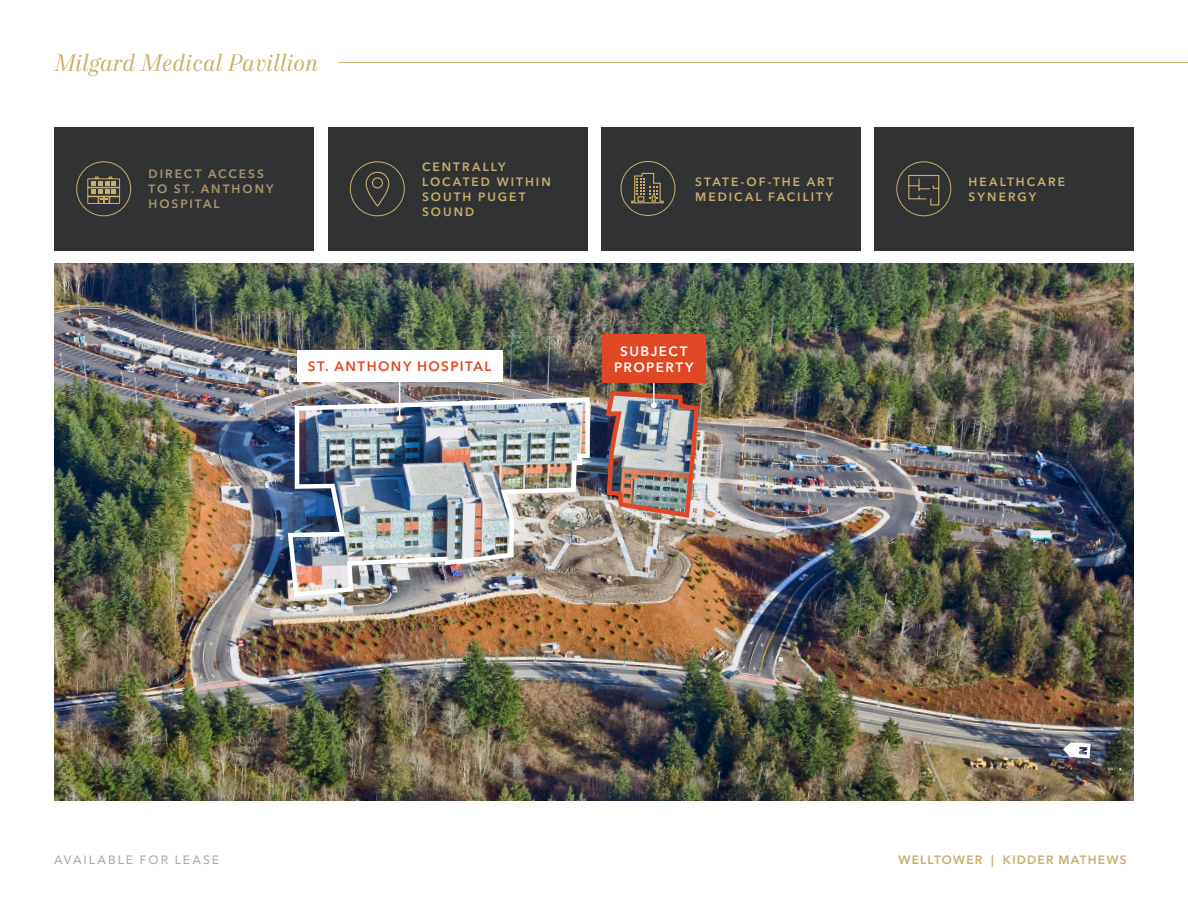
<style>
.page{position:relative;width:1188px;height:918px;background:#fff}
.page>*{position:absolute;margin:0;border:0;box-sizing:border-box;transform-origin:0 0}
.t1{font:italic 24px "Mort Modern 08";letter-spacing:.01em;color:#cbae6b}
.Subject_Property_Label_-_White_2023{font:600 13.5px "Avenir Next LT Pro";letter-spacing:.105em;color:#e04825}
.Subject_Property_Label_-_White_2023-2{font:600 13.5px/16.5px "Avenir Next LT Pro";letter-spacing:.105em;color:#fff;text-align:center}
.Subhead_-_Level_1_-_Gold_2022{font:600 12px/15px "Avenir Next LT Pro";letter-spacing:.17em;color:#cbae6b}
.Subhead_-_Level_1_-_Gold_2022-2{font:600 12px/15px "Avenir Next LT Pro";letter-spacing:.17em;color:#ac976d}
.Subhead_-_Level_1_-_Gold_2022-3{font:600 12px "Avenir Next LT Pro";letter-spacing:.1em;color:#cbae6b}
.t2{font:500 12px "Avenir Next LT Pro";letter-spacing:.17em;color:#afabac}
</style>
<div class="page">
<img style="left:54px;top:264px;width:1080px;height:537px">
<svg style="left:1063px;top:742px;width:28px;height:16px"></svg>
<hr style="left:399px;top:374px;width:1px;height:44px;background:#fff">
<div style="left:297px;top:350px;width:205px;height:32px;background:#fff"></div>
<hr style="left:653px;top:373px;width:2px;height:32px;background:#fff">
<img style="left:603px;top:388px;width:98px;height:132px">
<div style="left:602px;top:335px;width:103px;height:48px;background:#e04825"></div>
<div style="left:54px;top:127px;width:260px;height:123px;background:#313234"></div>
<div style="left:76px;top:161px;width:55px;height:55px;border:1px solid #cbae6b;border-radius:50%"></div>
<div style="left:601px;top:127px;width:260px;height:123px;background:#313234"></div>
<div style="left:874px;top:127px;width:260px;height:123px;background:#313234"></div>
<div style="left:896px;top:161px;width:55px;height:55px;border:1px solid #cbae6b;border-radius:50%"></div>
<div style="left:328px;top:127px;width:260px;height:123px;background:#313234"></div>
<div style="left:350px;top:161px;width:55px;height:55px;border:1px solid #cbae6b;border-radius:50%"></div>
<svg style="left:365px;top:171px;width:25px;height:36px"></svg>
<div style="left:621px;top:161px;width:54px;height:55px;border:1px solid #cbae6b;border-radius:50%"></div>
<svg style="left:631px;top:172px;width:33px;height:32px"></svg>
<svg style="left:908px;top:175px;width:32px;height:31px"></svg>
<svg style="left:87px;top:176px;width:33px;height:28px"></svg>
<img style="left:285px;top:395px;width:307px;height:204px">
<hr style="left:338px;top:62px;width:850px;height:1px;background:#cbae6b">
<h1 class="t1" style="left:54px;top:49px;width:266px">Milgard Medical Pavillion</h1>
<p class="Subhead_-_Level_1_-_Gold_2022" style="left:422px;top:159px;width:130px">CENTRALLY<br>LOCATED WITHIN<br>SOUTH PUGET<br>SOUND</p>
<p class="Subhead_-_Level_1_-_Gold_2022-2" style="left:148px;top:167px;width:127px">DIRECT ACCESS<br>TO ST. ANTHONY<br>HOSPITAL</p>
<p class="Subhead_-_Level_1_-_Gold_2022" style="left:695px;top:174px;width:140px">STATE-OF-THE ART<br>MEDICAL FACILITY</p>
<p class="Subhead_-_Level_1_-_Gold_2022" style="left:969px;top:174px;width:98px">HEALTHCARE<br>SYNERGY</p>
<p class="Subject_Property_Label_-_White_2023" style="left:308px;top:358px;width:185px">ST. ANTHONY HOSPITAL</p>
<p class="Subject_Property_Label_-_White_2023-2" style="left:614px;top:343px;width:81px">SUBJECT<br>PROPERTY</p>
<p class="t2" style="left:54px;top:853px;width:167px">AVAILABLE FOR LEASE</p>
<p class="Subhead_-_Level_1_-_Gold_2022-3" style="left:899px;top:853px;width:230px">WELLTOWER | KIDDER MATHEWS</p>
</div>
